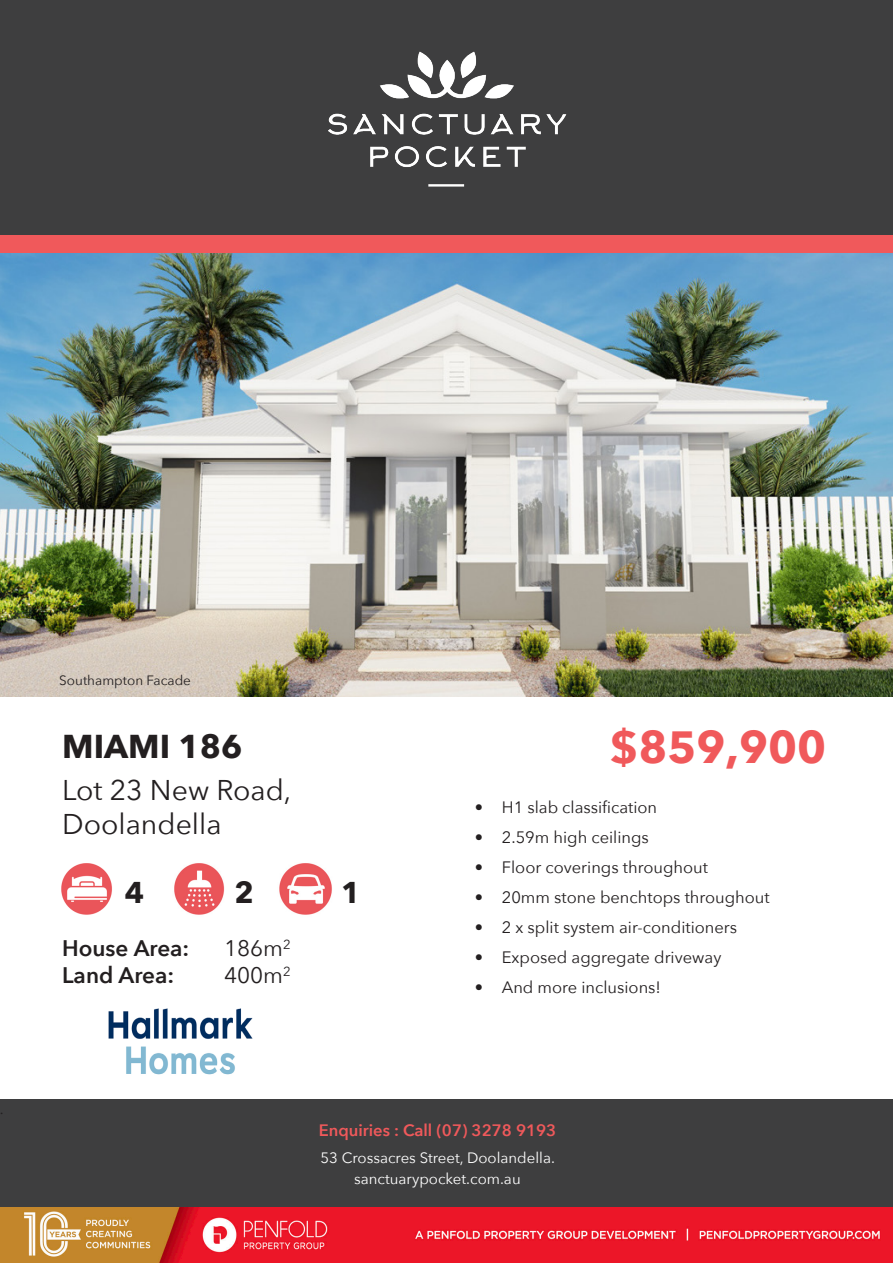
<style>
.page{position:relative;width:893px;height:1263px;background:#fff}
.page>*{position:absolute;margin:0;border:0;box-sizing:border-box;transform-origin:0 0}
.t1{font:700 45px "Avenir Next";color:#f0595b}
.t2{font:700 33px "Avenir Next";color:#231f20}
.t3{font:700 30px "Avenir Next";color:#231f20}
.t4{font:28.5px "Avenir Next";color:#231f20}
.t5{font:600 22.5px "Avenir Next";color:#231f20}
.t6{font:22.5px "Avenir Next";color:#231f20}
.t7{font:18px "Campton Light DEMO";color:#231f20}
.t8{font:16.5px "Avenir Next";color:#231f20}
.t9{font:600 16.5px "Avenir Next";color:#f0595b}
.t10{font:15px "Avenir Next";color:#fff}
.t11{font:13.5px "Avenir Next";color:#231f20}
</style>
<div class="page">
<img style="left:0;top:253px;width:893px;height:444px">
<img style="left:279px;top:863px;width:53px;height:52px">
<img style="left:174px;top:863px;width:51px;height:52px">
<div style="left:0;top:1099px;width:893px;height:109px;background:#3e3e3f"></div>
<div style="left:0;top:235px;width:893px;height:18px;background:#f0595b"></div>
<div style="left:0;top:0;width:893px;height:235px;background:#3e3e3f"></div>
<img style="left:328px;top:51px;width:239px;height:136px">
<img style="left:0;top:1208px;width:893px;height:55px">
<img style="left:108px;top:1008px;width:145px;height:67px">
<img style="left:61px;top:863px;width:51px;height:52px">
<p class="t7" style="left:0;top:1098px;width:5px">.</p>
<p class="t11" style="left:59px;top:668px;width:133px">Southampton Facade</p>
<p class="t2" style="left:62px;top:718px;width:182px">MIAMI 186</p>
<p class="t4" style="left:62px;top:766px;width:231px">Lot 23 New Road,</p>
<p class="t4" style="left:62px;top:799px;width:161px">Doolandella</p>
<p class="t3" style="left:125px;top:866px;width:21px">4</p>
<p class="t3" style="left:235px;top:866px;width:21px">2</p>
<p class="t3" style="left:341px;top:866px;width:21px">1</p>
<p class="t5" style="left:62px;top:929px;width:129px">House Area:</p>
<p class="t6" style="left:224px;top:929px;width:68px">186m<sup>2</sup></p>
<p class="t5" style="left:62px;top:956px;width:114px">Land Area:</p>
<p class="t6" style="left:224px;top:956px;width:68px">400m<sup>2</sup></p>
<p class="t1" style="left:609px;top:708px;width:218px">$859,900</p>
<p class="t8" style="left:475px;top:793px;width:184px">• H1 slab classification</p>
<p class="t8" style="left:475px;top:823px;width:176px">• 2.59m high ceilings</p>
<p class="t8" style="left:475px;top:853px;width:235px">• Floor coverings throughout</p>
<p class="t8" style="left:475px;top:883px;width:296px">• 20mm stone benchtops throughout</p>
<p class="t8" style="left:475px;top:913px;width:264px">• 2 x split system air-conditioners</p>
<p class="t8" style="left:475px;top:943px;width:248px">• Exposed aggregate driveway</p>
<p class="t8" style="left:475px;top:973px;width:188px">• And more inclusions!</p>
<p class="t9" style="left:319px;top:1116px;width:239px">Enquiries : Call (07) 3278 9193</p>
<p class="t10" style="left:321px;top:1145px;width:236px">53 Crossacres Street, Doolandella.</p>
<p class="t10" style="left:354px;top:1166px;width:168px">sanctuarypocket.com.au</p>
</div>
